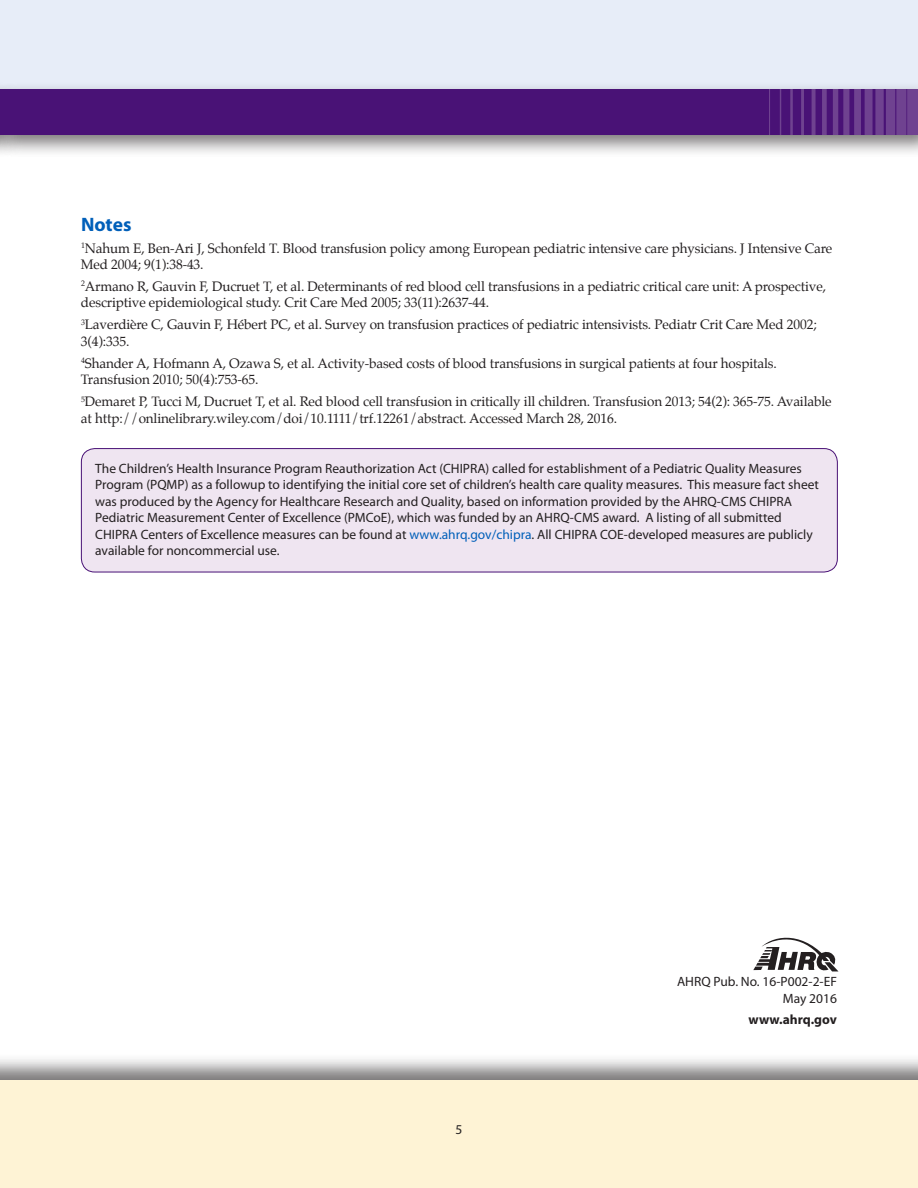
<style>
.page{position:relative;width:918px;height:1188px;background:#fff}
.page>*{position:absolute;margin:0;border:0;box-sizing:border-box;transform-origin:0 0}
.t1{font:700 19.5px "Myriad Pro";color:#005fb9}
.t2{font:13.5px/16.5px "Palatino";letter-spacing:-.01em;color:#231f20}
.t3{font:13.5px/16.5px "Myriad Pro";color:#231f20}
.t4{font:700 13.5px "Myriad Pro";color:#231f20}
.s1{color:#005fb9}
</style>
<div class="page">
<div style="left:0;top:1054px;width:918px;height:134px;background:#231f20;opacity:.6"></div>
<div style="left:0;top:1080px;width:918px;height:108px;background:#fef3d5"></div>
<div style="left:0;top:0;width:918px;height:96px;background:#e7edf8"></div>
<div style="left:0;top:82px;width:918px;height:76px;background:#231f20;opacity:.6"></div>
<div style="left:0;top:90px;width:918px;height:45px;background:#491276"></div>
<img style="left:780px;top:90px;width:138px;height:45px">
<div style="left:81px;top:449px;width:756px;height:123px;background:#efe5f1;border-radius:14px"></div>
<div style="left:81px;top:448px;width:757px;height:124px;border:1px solid #491276;border-radius:14px"></div>
<svg style="left:753px;top:937px;width:85px;height:34px"></svg>
<h2 class="t1" style="left:81px;top:211px;width:52px">Notes</h2>
<p class="t2" style="left:81px;top:240px;width:753px"><sup>1</sup>Nahum E, Ben-Ari J, Schonfeld T. Blood transfusion policy among European pediatric intensive care physicians. J Intensive Care<br>Med 2004; 9(1):38-43.</p>
<p class="t2" style="left:81px;top:278px;width:747px"><sup>2</sup>Armano R, Gauvin F, Ducruet T, et al. Determinants of red blood cell transfusions in a pediatric critical care unit: A prospective, descriptive epidemiological study. Crit Care Med 2005; 33(11):2637-44.</p>
<p class="t2" style="left:81px;top:316px;width:737px"><sup>3</sup>Laverdière C, Gauvin F, Hébert PC, et al. Survey on transfusion practices of pediatric intensivists. Pediatr Crit Care Med 2002;<br>3(4):335.</p>
<p class="t2" style="left:81px;top:355px;width:697px"><sup>4</sup>Shander A, Hofmann A, Ozawa S, et al. Activity-based costs of blood transfusions in surgical patients at four hospitals.<br>Transfusion 2010; 50(4):753-65.</p>
<p class="t2" style="left:81px;top:393px;width:752px"><sup>5</sup>Demaret P, Tucci M, Ducruet T, et al. Red blood cell transfusion in critically ill children. Transfusion 2013; 54(2): 365-75. Available at http://onlinelibrary.wiley.com/doi/10.1111/trf.12261/abstract. Accessed March 28, 2016.</p>
<p class="t3" style="left:95px;top:460px;width:725px">The Children’s Health Insurance Program Reauthorization Act (CHIPRA) called for establishment of a Pediatric Quality Measures Program (PQMP) as a followup to identifying the initial core set of children’s health care quality measures. This measure fact sheet was produced by the Agency for Healthcare Research and Quality, based on information provided by the AHRQ-CMS CHIPRA Pediatric Measurement Center of Excellence (PMCoE), which was funded by an AHRQ-CMS award. A listing of all submitted CHIPRA Centers of Excellence measures can be found at <span class="s1">www.ahrq.gov/chipra</span>. All CHIPRA COE-developed measures are publicly available for noncommercial use.</p>
<p class="t3" style="left:456px;top:1121px;width:8px">5</p>
<p class="t3" style="left:677px;top:973px;width:161px;text-align:right">AHRQ Pub. No. 16-P002-2-EF<br>May 2016</p>
<p class="t4" style="left:749px;top:1011px;width:90px">www.ahrq.gov</p>
</div>
